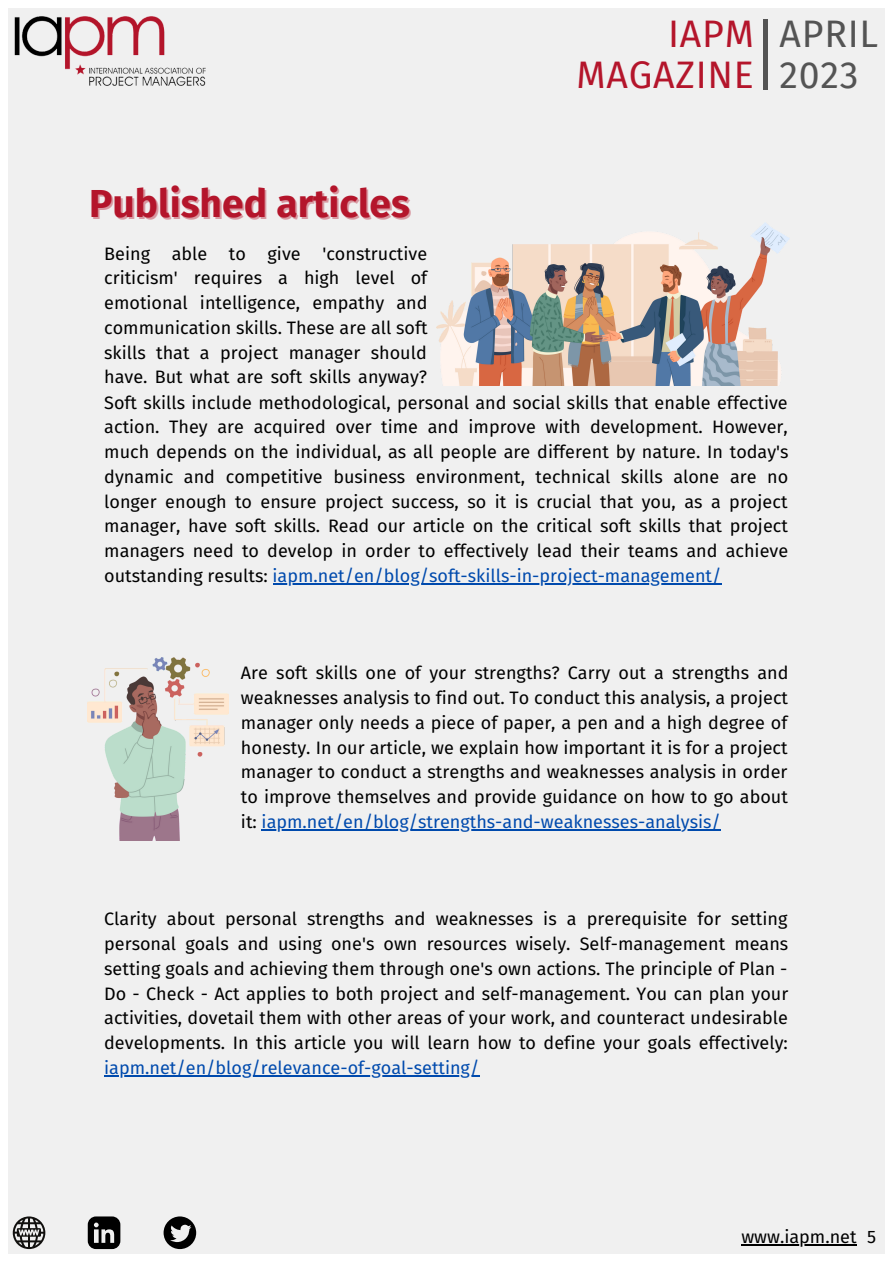
<style>
.page{position:relative;width:893px;height:1264px;background:#fff}
.page>*{position:absolute;margin:0;border:0;box-sizing:border-box;transform-origin:0 0}
.t1{font:700 39px "Fira Sans";color:#b4152b}
.t2{font:37.5px/40.5px "Fira Sans";letter-spacing:.02em;color:#b4152b;text-align:right}
.t3{font:37.5px/40.5px "Fira Sans";letter-spacing:.02em;color:#545454}
.t4{font:18px/24.8px "Fira Sans";color:#000;text-align:justify}
.t5{font:18px "Fira Sans";color:#004aad}
.t6{font:18px "Fira Sans";color:#f0f0f0}
.s1{color:#004aad}
</style>
<div class="page">
<div style="left:0;top:0;width:892px;height:1262px;background:linear-gradient(to bottom,#fdfdfd,#fdfdfd)"></div>
<div style="left:8px;top:8px;width:876px;height:1245px;background:#f0f0f0"></div>
<img style="left:14px;top:16px;width:192px;height:70px">
<svg style="left:88px;top:1216px;width:32px;height:32px"></svg>
<svg style="left:13px;top:1216px;width:32px;height:32px"></svg>
<svg style="left:163px;top:1216px;width:33px;height:32px"></svg>
<img style="left:436px;top:223px;width:353px;height:162px">
<hr style="left:741px;top:1244px;width:115px;height:1px;background:#000">
<hr style="left:261px;top:829px;width:460px;height:1px;background:#004aad">
<hr style="left:272px;top:583px;width:449px;height:1px;background:#004aad">
<img style="left:88px;top:657px;width:140px;height:183px">
<hr style="left:104px;top:1074px;width:375px;height:2px;background:#004aad">
<div style="left:763px;top:20px;width:5px;height:69px;background:#545454"></div>
<h1 class="t1" style="left:89px;top:180px;width:322px">Published articles</h1>
<h2 class="t2" style="left:576px;top:15px;width:179px">IAPM<br>MAGAZINE</h2>
<h2 class="t3" style="left:779px;top:15px;width:100px">APRIL<br>2023</h2>
<p class="t4" style="left:104px;top:241px;width:325px">Being able to give 'constructive criticism' requires a high level of emotional intelligence, empathy and communication skills. These are all soft skills that a project manager should have. But what are soft skills anyway?</p>
<p class="t6" style="left:104px;top:391px;width:20px">__</p>
<p class="t4" style="left:104px;top:390px;width:685px">Soft skills include methodological, personal and social skills that enable effective action. They are acquired over time and improve with development. However, much depends on the individual, as all people are different by nature. In today's dynamic and competitive business environment, technical skills alone are no longer enough to ensure project success, so it is crucial that you, as a project manager, have soft skills. Read our article on the critical soft skills that project managers need to develop in order to effectively lead their teams and achieve outstanding results: <span class="s1">iapm.net/en/blog/soft-skills-in-project-management/</span></p>
<p class="t4" style="left:241px;top:661px;width:549px">Are soft skills one of your strengths? Carry out a strengths and weaknesses analysis to find out. To conduct this analysis, a project manager only needs a piece of paper, a pen and a high degree of honesty. In our article, we explain how important it is for a project manager to conduct a strengths and weaknesses analysis in order to improve themselves and provide guidance on how to go about it: <span class="s1">iapm.net/en/blog/strengths-and-weaknesses-analysis/</span></p>
<p class="t4" style="left:104px;top:907px;width:685px">Clarity about personal strengths and weaknesses is a prerequisite for setting personal goals and using one's own resources wisely. Self-management means setting goals and achieving them through one's own actions. The principle of Plan - Do - Check - Act applies to both project and self-management. You can plan your activities, dovetail them with other areas of your work, and counteract undesirable developments. In this article you will learn how to define your goals effectively:</p>
<p class="t5" style="left:104px;top:1056px;width:376px">iapm.net/en/blog/relevance-of-goal-setting/</p>
<p class="t4" style="left:741px;top:1224px;width:136px">www.iapm.net 5</p>
</div>
